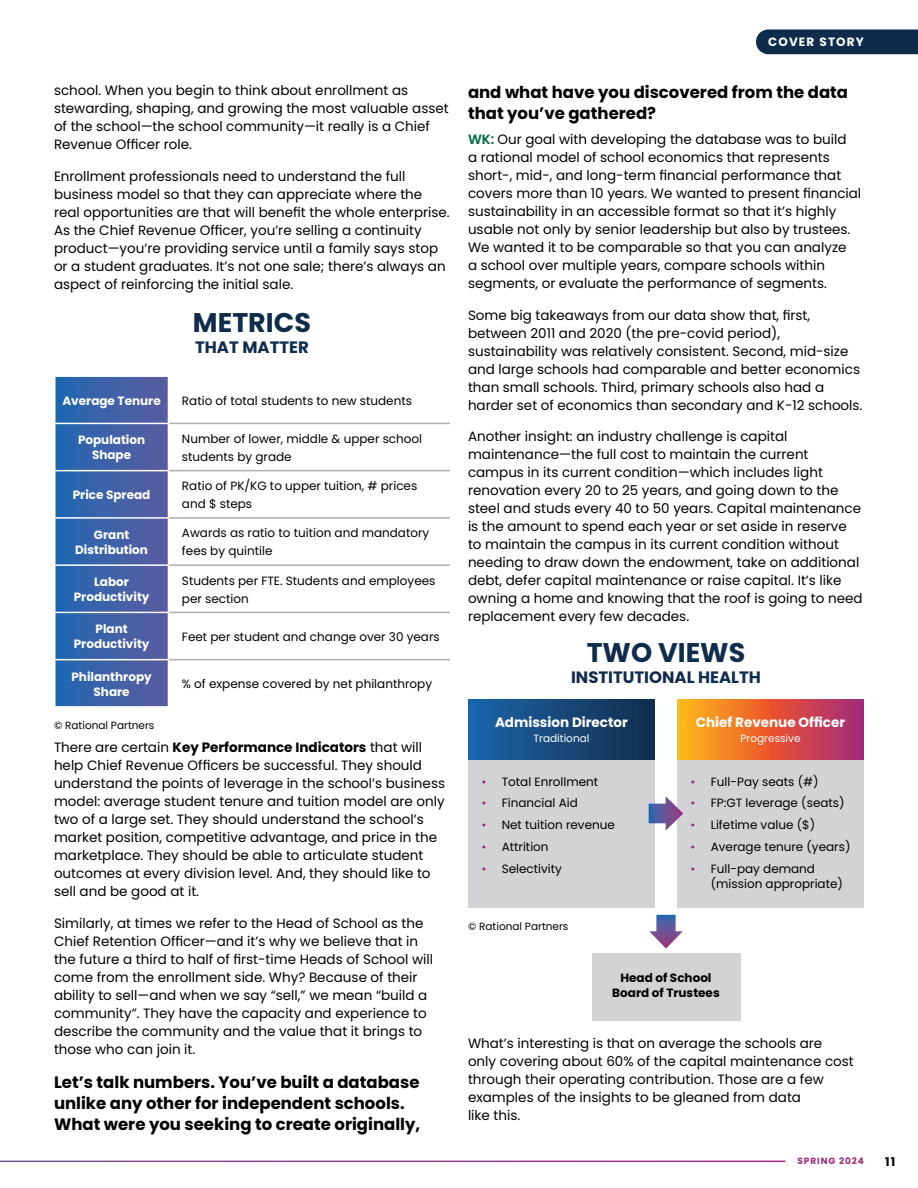
<style>
.page{position:relative;width:918px;height:1188px;background:#fff}
.page>*{position:absolute;margin:0;border:0;box-sizing:border-box;transform-origin:0 0}
.t1{font:700 27px "Poppins";color:#0f2c4d}
.t2{font:700 16.5px/21px "Poppins";color:#000}
.t3{font:700 16.5px "Poppins";color:#0f2c4d}
.t4{font:13.5px/18px "Poppins";color:#000}
.t5{font:700 13.5px "Poppins";color:#fff}
.t6{font:12px/18px "Poppins";color:#000}
.t7{font:700 12px/15px "Poppins";color:#fff;text-align:center}
.t8{font:700 12px/15px "Poppins";color:#000;text-align:center}
.t9{font:700 12px "Poppins";letter-spacing:.1em;color:#fff}
.t10{font:10.5px "Poppins";color:#000}
.t11{font:10.5px "Poppins";color:#fff}
.t12{font:700 9px "Poppins";letter-spacing:.1em;color:#9f297a}
.s1{font-weight:700}
.s2{font-weight:600;color:#016741}
.s3{color:#9f297a}
</style>
<div class="page">
<div style="left:756px;top:29px;width:162px;height:25px;background:#0f2c4d"></div>
<svg style="left:56px;top:377px;width:112px;height:329px;background:#3c62a9"></svg>
<hr style="left:54px;top:423px;width:115px;height:1px;background:#fff">
<hr style="left:54px;top:470px;width:115px;height:1px;background:#fff">
<hr style="left:54px;top:517px;width:115px;height:2px;background:#fff">
<hr style="left:54px;top:564px;width:115px;height:2px;background:#fff">
<hr style="left:54px;top:612px;width:115px;height:1px;background:#fff">
<hr style="left:54px;top:659px;width:115px;height:1px;background:#fff">
<hr style="left:169px;top:423px;width:281px;height:1px;background:#aeaeae">
<hr style="left:169px;top:470px;width:281px;height:1px;background:#aeaeae">
<hr style="left:169px;top:517px;width:281px;height:2px;background:#aeaeae">
<hr style="left:169px;top:564px;width:281px;height:2px;background:#aeaeae">
<hr style="left:169px;top:612px;width:281px;height:1px;background:#aeaeae">
<hr style="left:169px;top:659px;width:281px;height:1px;background:#aeaeae">
<div style="left:592px;top:953px;width:148px;height:68px;background:#d1d3d4"></div>
<div style="left:468px;top:760px;width:187px;height:148px;background:#d1d3d4"></div>
<div style="left:468px;top:699px;width:187px;height:61px;background:linear-gradient(to right,#1b65ac,#132c4b)"></div>
<div style="left:677px;top:760px;width:187px;height:148px;background:#d1d3d4"></div>
<svg style="left:677px;top:699px;width:187px;height:61px;background:#dd633b"></svg>
<svg style="left:649px;top:796px;width:34px;height:35px"></svg>
<svg style="left:649px;top:915px;width:34px;height:34px"></svg>
<p class="t4" style="left:54px;top:82px;width:396px">school. When you begin to think about enrollment as stewarding, shaping, and growing the most valuable asset of the school—the school community—it really is a Chief Revenue Officer role.</p>
<p class="t4" style="left:54px;top:167px;width:397px">Enrollment professionals need to understand the full business model so that they can appreciate where the real opportunities are that will benefit the whole enterprise.<br>As the Chief Revenue Officer, you’re selling a continuity product—you’re providing service until a family says stop or a student graduates. It’s not one sale; there’s always an aspect of reinforcing the initial sale.</p>
<h1 class="t1" style="left:193px;top:307px;width:120px">METRICS</h1>
<p class="t3" style="left:195px;top:337px;width:115px">THAT MATTER</p>
<p class="t7" style="left:62px;top:393px;width:100px">Average Tenure</p>
<p class="t6" style="left:182px;top:391px;width:232px">Ratio of total students to new students</p>
<p class="t7" style="left:78px;top:433px;width:69px">Population<br>Shape</p>
<p class="t6" style="left:182px;top:430px;width:242px">Number of lower, middle &amp; upper school students by grade</p>
<p class="t7" style="left:73px;top:487px;width:79px">Price Spread</p>
<p class="t6" style="left:182px;top:477px;width:237px">Ratio of PK/KG to upper tuition, # prices and $ steps</p>
<p class="t7" style="left:75px;top:527px;width:74px">Grant<br>Distribution</p>
<p class="t6" style="left:182px;top:524px;width:249px">Awards as ratio to tuition and mandatory fees by quintile</p>
<p class="t7" style="left:74px;top:574px;width:77px">Labor<br>Productivity</p>
<p class="t6" style="left:182px;top:571px;width:255px">Students per FTE. Students and employees per section</p>
<p class="t7" style="left:74px;top:622px;width:77px">Plant<br>Productivity</p>
<p class="t6" style="left:182px;top:628px;width:259px">Feet per student and change over 30 years</p>
<p class="t7" style="left:71px;top:669px;width:82px">Philanthropy<br>Share</p>
<p class="t6" style="left:182px;top:675px;width:252px">% of expense covered by net philanthropy</p>
<p class="t10" style="left:54px;top:720px;width:102px">© Rational Partners</p>
<p class="t4" style="left:54px;top:738px;width:393px">There are certain <span class="s1">Key Performance Indicators</span> that will help Chief Revenue Officers be successful. They should understand the points of leverage in the school’s business model: average student tenure and tuition model are only two of a large set. They should understand the school’s market position, competitive advantage, and price in the marketplace. They should be able to articulate student outcomes at every division level. And, they should like to sell and be good at it.</p>
<p class="t4" style="left:54px;top:914px;width:381px">Similarly, at times we refer to the Head of School as the Chief Retention Officer—and it’s why we believe that in the future a third to half of first-time Heads of School will come from the enrollment side. Why? Because of their ability to sell—and when we say “sell,” we mean “build a community”. They have the capacity and experience to describe the community and the value that it brings to those who can join it.</p>
<p class="t2" style="left:54px;top:1072px;width:368px">Let’s talk numbers. You’ve built a database unlike any other for independent schools.<br>What were you seeking to create originally,</p>
<p class="t9" style="left:768px;top:35px;width:97px">COVER STORY</p>
<p class="t2" style="left:468px;top:82px;width:382px">and what have you discovered from the data that you’ve gathered?</p>
<p class="t4" style="left:468px;top:130px;width:395px"><span class="s2">WK:</span> Our goal with developing the database was to build<br>a rational model of school economics that represents short-, mid-, and long-term financial performance that covers more than 10 years. We wanted to present financial sustainability in an accessible format so that it’s highly usable not only by senior leadership but also by trustees.<br>We wanted it to be comparable so that you can analyze<br>a school over multiple years, compare schools within segments, or evaluate the performance of segments.</p>
<p class="t4" style="left:468px;top:306px;width:396px">Some big takeaways from our data show that, first, between 2011 and 2020 (the pre-covid period), sustainability was relatively consistent. Second, mid-size and large schools had comparable and better economics than small schools. Third, primary schools also had a harder set of economics than secondary and K-12 schools.</p>
<p class="t4" style="left:468px;top:427px;width:396px">Another insight: an industry challenge is capital maintenance—the full cost to maintain the current campus in its current condition—which includes light renovation every 20 to 25 years, and going down to the steel and studs every 40 to 50 years. Capital maintenance is the amount to spend each year or set aside in reserve to maintain the campus in its current condition without needing to draw down the endowment, take on additional debt, defer capital maintenance or raise capital. It’s like owning a home and knowing that the roof is going to need replacement every few decades.</p>
<h1 class="t1" style="left:587px;top:637px;width:160px">TWO VIEWS</h1>
<p class="t3" style="left:571px;top:667px;width:191px">INSTITUTIONAL HEALTH</p>
<p class="t5" style="left:495px;top:714px;width:134px">Admission Director</p>
<p class="t11" style="left:534px;top:732px;width:57px">Traditional</p>
<p class="t6" style="left:482px;top:773px;width:118px"><span class="s3">•</span> Total Enrollment</p>
<p class="t6" style="left:482px;top:794px;width:98px"><span class="s3">•</span> Financial Aid</p>
<p class="t6" style="left:482px;top:816px;width:135px"><span class="s3">•</span> Net tuition revenue</p>
<p class="t6" style="left:482px;top:838px;width:69px"><span class="s3">•</span> Attrition</p>
<p class="t6" style="left:482px;top:860px;width:82px"><span class="s3">•</span> Selectivity</p>
<p class="t10" style="left:468px;top:920px;width:102px">© Rational Partners</p>
<p class="t5" style="left:696px;top:714px;width:151px">Chief Revenue Officer</p>
<p class="t11" style="left:740px;top:732px;width:62px">Progressive</p>
<p class="t6" style="left:691px;top:773px;width:130px"><span class="s3">•</span> Full-Pay seats (#)</p>
<p class="t6" style="left:691px;top:794px;width:156px"><span class="s3">•</span> FP:GT leverage (seats)</p>
<p class="t6" style="left:691px;top:816px;width:126px"><span class="s3">•</span> Lifetime value ($)</p>
<p class="t6" style="left:691px;top:838px;width:161px"><span class="s3">•</span> Average tenure (years)</p>
<p class="t6" style="left:711px;top:861px;width:134px;line-height:15px;text-indent:-20px"><span class="s3">•</span> Full-pay demand (mission appropriate)</p>
<p class="t8" style="left:612px;top:971px;width:109px">Head of School<br>Board of Trustees</p>
<p class="t4" style="left:468px;top:1035px;width:387px">What’s interesting is that on average the schools are only covering about 60% of the capital maintenance cost through their operating contribution. Those are a few examples of the insights to be gleaned from data<br>like this.</p>
<p class="t12" style="left:798px;top:1156px;width:68px">SPRING 2024</p>
<p class="t8" style="left:885px;top:1154px;width:12px">11</p>
</div>
